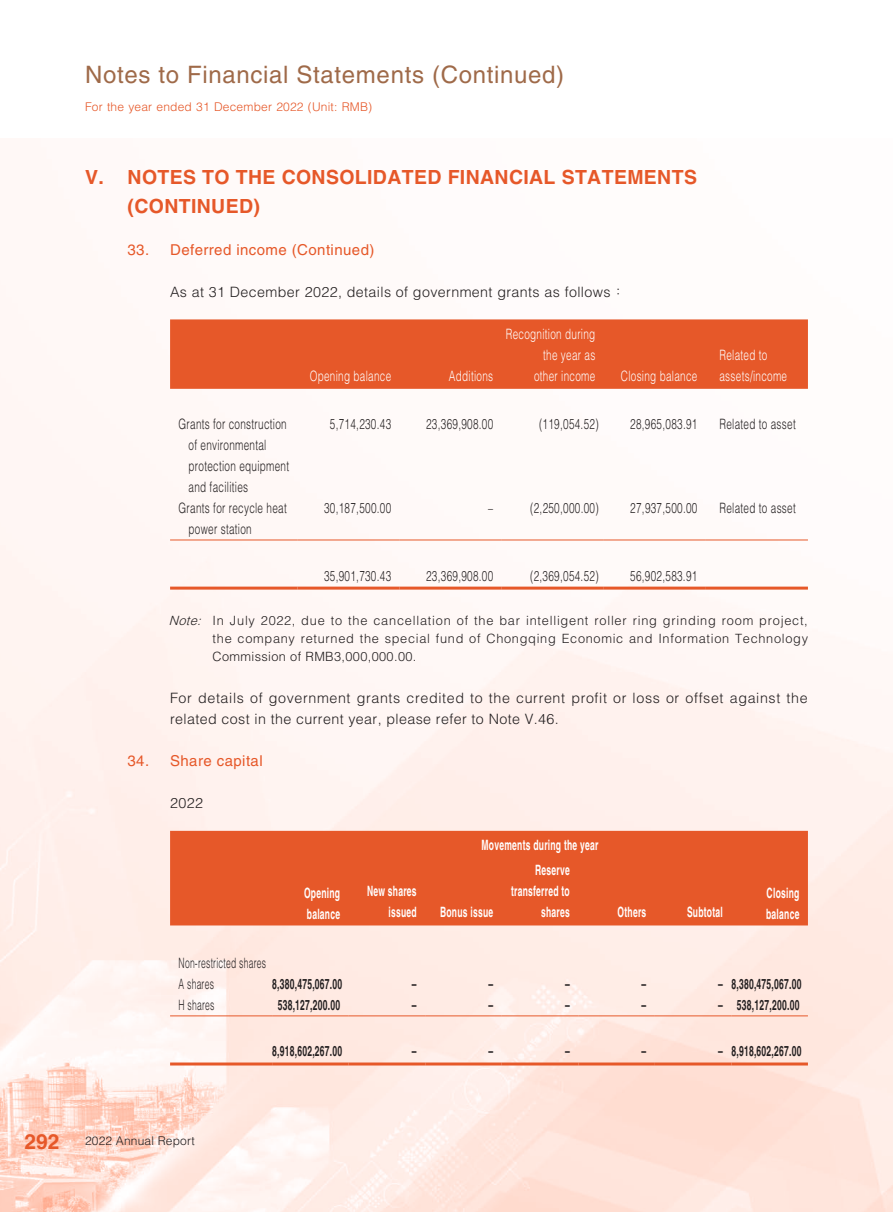
<style>
.page{position:relative;width:893px;height:1212px;background:#fff}
.page>*{position:absolute;margin:0;border:0;box-sizing:border-box;transform-origin:0 0}
.t1{font:24px "Helvetica LT Std";letter-spacing:.03em;color:#9f6a49}
.t2{font:700 19.5px/28.5px "Helvetica LT Std";letter-spacing:.02em;color:#e65829}
.t3{font:15px "Helvetica LT Std";letter-spacing:.03em;color:#e65829}
.t4{font:300 14.25px/21px "Helvetica LT Std";letter-spacing:.03em;color:#231f20;scale:.7 1}
.t5{font:300 14.25px/21px "Helvetica LT Std";letter-spacing:.03em;color:#231f20}
.t6{font:700 14.25px/21px "Helvetica LT Std";letter-spacing:.03em;color:#fff;scale:.6 1}
.t7{font:700 14.25px "Helvetica LT Std";letter-spacing:.03em;color:#231f20;scale:.6 1}
.t8{font:300 14.25px/21px "Helvetica LT Std";letter-spacing:.03em;color:#fff;text-align:right;scale:.7 1}
.t9{font:300 14.25px/21px "Helvetica LT Std";letter-spacing:.03em;color:#231f20;scale:.6 1}
.t10{font:300 12.75px/18px "Helvetica LT Std";letter-spacing:.055em;color:#231f20;text-align:justify}
.t11{font:300 12px "Helvetica LT Std";letter-spacing:.015em;color:#e65829}
.t12{font:300 12px "Helvetica LT Std";letter-spacing:.015em;color:#231f20}
.s1{font-family:"M Hei HK"}
.s2{font-style:italic}
.s3{font-weight:700;font-size:21px;color:#e65829}
</style>
<div class="page">
<img style="left:0;top:372px;width:893px;height:840px">
<div style="left:170px;top:319px;width:638px;height:70px;background:#e65829"></div>
<hr style="left:170px;top:540px;width:128px;height:1px;background:#e65829">
<hr style="left:298px;top:540px;width:102px;height:1px;background:#e65829">
<hr style="left:400px;top:540px;width:102px;height:1px;background:#e65829">
<hr style="left:502px;top:540px;width:102px;height:1px;background:#e65829">
<hr style="left:604px;top:540px;width:102px;height:1px;background:#e65829">
<hr style="left:706px;top:540px;width:102px;height:1px;background:#e65829">
<hr style="left:170px;top:587px;width:128px;height:3px;background:#e65829">
<hr style="left:298px;top:587px;width:102px;height:3px;background:#e65829">
<hr style="left:400px;top:587px;width:102px;height:3px;background:#e65829">
<hr style="left:502px;top:587px;width:102px;height:3px;background:#e65829">
<hr style="left:604px;top:587px;width:102px;height:3px;background:#e65829">
<hr style="left:706px;top:587px;width:102px;height:3px;background:#e65829">
<div style="left:170px;top:831px;width:638px;height:94px;background:#e65829"></div>
<hr style="left:170px;top:1015px;width:102px;height:1px;background:#e65829">
<hr style="left:272px;top:1015px;width:77px;height:1px;background:#e65829">
<hr style="left:349px;top:1015px;width:76px;height:1px;background:#e65829">
<hr style="left:425px;top:1015px;width:77px;height:1px;background:#e65829">
<hr style="left:502px;top:1015px;width:76px;height:1px;background:#e65829">
<hr style="left:578px;top:1015px;width:77px;height:1px;background:#e65829">
<hr style="left:655px;top:1015px;width:76px;height:1px;background:#e65829">
<hr style="left:731px;top:1015px;width:77px;height:1px;background:#e65829">
<hr style="left:170px;top:1062px;width:102px;height:3px;background:#e65829">
<hr style="left:272px;top:1062px;width:77px;height:3px;background:#e65829">
<hr style="left:349px;top:1062px;width:76px;height:3px;background:#e65829">
<hr style="left:425px;top:1062px;width:77px;height:3px;background:#e65829">
<hr style="left:502px;top:1062px;width:76px;height:3px;background:#e65829">
<hr style="left:578px;top:1062px;width:77px;height:3px;background:#e65829">
<hr style="left:655px;top:1062px;width:76px;height:3px;background:#e65829">
<hr style="left:731px;top:1062px;width:77px;height:3px;background:#e65829">
<h1 class="t1" style="left:85px;top:61px;width:481px">Notes to Financial Statements (Continued)</h1>
<p class="t11" style="left:85px;top:99px;width:289px">For the year ended 31 December 2022 (Unit: RMB)</p>
<h2 class="t2" style="left:128px;top:163px;width:571px;text-indent:-43px">V. NOTES TO THE CONSOLIDATED FINANCIAL STATEMENTS (CONTINUED)</h2>
<p class="t3" style="left:128px;top:241px;width:248px">33. Deferred income (Continued)</p>
<p class="t5" style="left:170px;top:281px;width:457px">As at 31 December 2022, details of government grants as follows<span class="s1">：</span></p>
<p class="t8" style="left:310px;top:365px;width:118px">Opening balance</p>
<p class="t8" style="left:449px;top:365px;width:65px">Additions</p>
<p class="t8" style="left:506px;top:323px;width:129px">Recognition during the year as<br>other income</p>
<p class="t8" style="left:621px;top:365px;width:111px">Closing balance</p>
<p class="t8" style="left:719px;top:344px;width:98px;text-align:left">Related to assets/income</p>
<p class="t4" style="left:189px;top:413px;width:145px;text-indent:-10px">Grants for construction of environmental protection equipment and facilities</p>
<p class="t4" style="left:330px;top:413px;width:89px">5,714,230.43</p>
<p class="t4" style="left:426px;top:413px;width:97px">23,369,908.00</p>
<p class="t4" style="left:539px;top:413px;width:87px">(119,054.52)</p>
<p class="t4" style="left:630px;top:413px;width:97px">28,965,083.91</p>
<p class="t4" style="left:719px;top:413px;width:110px">Related to asset</p>
<p class="t4" style="left:189px;top:497px;width:142px;text-indent:-10px">Grants for recycle heat power station</p>
<p class="t4" style="left:324px;top:497px;width:97px">30,187,500.00</p>
<p class="t4" style="left:488px;top:497px;width:9px">–</p>
<p class="t4" style="left:530px;top:497px;width:99px">(2,250,000.00)</p>
<p class="t4" style="left:630px;top:497px;width:97px">27,937,500.00</p>
<p class="t4" style="left:719px;top:497px;width:110px">Related to asset</p>
<p class="t4" style="left:324px;top:565px;width:97px">35,901,730.43</p>
<p class="t4" style="left:426px;top:565px;width:97px">23,369,908.00</p>
<p class="t4" style="left:530px;top:565px;width:99px">(2,369,054.52)</p>
<p class="t4" style="left:630px;top:565px;width:97px">56,902,583.91</p>
<p class="t10" style="left:213px;top:611px;width:597px;text-indent:-44px"><span class="s2">Note:</span> In July 2022, due to the cancellation of the bar intelligent roller ring grinding room project, the company returned the special fund of Chongqing Economic and Information Technology Commission of RMB3,000,000.00.</p>
<p class="t5" style="left:170px;top:687px;width:639px">For details of government grants credited to the current profit or loss or offset against the related cost in the current year, please refer to Note V.46.</p>
<p class="t3" style="left:128px;top:752px;width:137px">34. Share capital</p>
<p class="t5" style="left:170px;top:792px;width:34px">2022</p>
<p class="t6" style="left:304px;top:883px;width:62px">Opening balance</p>
<p class="t6" style="left:367px;top:880px;width:84px;text-align:right">New shares issued</p>
<p class="t6" style="left:482px;top:834px;width:196px">Movements during the year</p>
<p class="t6" style="left:440px;top:901px;width:90px">Bonus issue</p>
<p class="t6" style="left:511px;top:859px;width:99px;text-align:right">Reserve transferred to shares</p>
<p class="t6" style="left:618px;top:901px;width:49px">Others</p>
<p class="t6" style="left:687px;top:901px;width:61px">Subtotal</p>
<p class="t6" style="left:766px;top:883px;width:57px">Closing balance</p>
<p class="t9" style="left:179px;top:952px;width:147px">Non-restricted shares<br>A shares</p>
<p class="t7" style="left:272px;top:975px;width:118px">8,380,475,067.00</p>
<p class="t7" style="left:412px;top:975px;width:9px">–</p>
<p class="t7" style="left:488px;top:975px;width:9px">–</p>
<p class="t7" style="left:565px;top:975px;width:9px">–</p>
<p class="t7" style="left:642px;top:975px;width:9px">–</p>
<p class="t7" style="left:718px;top:975px;width:141px">– 8,380,475,067.00</p>
<p class="t9" style="left:179px;top:994px;width:61px">H shares</p>
<p class="t7" style="left:278px;top:996px;width:106px">538,127,200.00</p>
<p class="t7" style="left:412px;top:996px;width:9px">–</p>
<p class="t7" style="left:488px;top:996px;width:9px">–</p>
<p class="t7" style="left:565px;top:996px;width:9px">–</p>
<p class="t7" style="left:642px;top:996px;width:9px">–</p>
<p class="t7" style="left:718px;top:996px;width:137px">– 538,127,200.00</p>
<p class="t7" style="left:272px;top:1043px;width:118px">8,918,602,267.00</p>
<p class="t7" style="left:412px;top:1043px;width:9px">–</p>
<p class="t7" style="left:488px;top:1043px;width:9px">–</p>
<p class="t7" style="left:565px;top:1043px;width:9px">–</p>
<p class="t7" style="left:642px;top:1043px;width:9px">–</p>
<p class="t7" style="left:718px;top:1043px;width:141px">– 8,918,602,267.00</p>
<p class="t12" style="left:24px;top:1133px;width:172px"><span class="s3">292</span> 2022 Annual Report</p>
</div>
